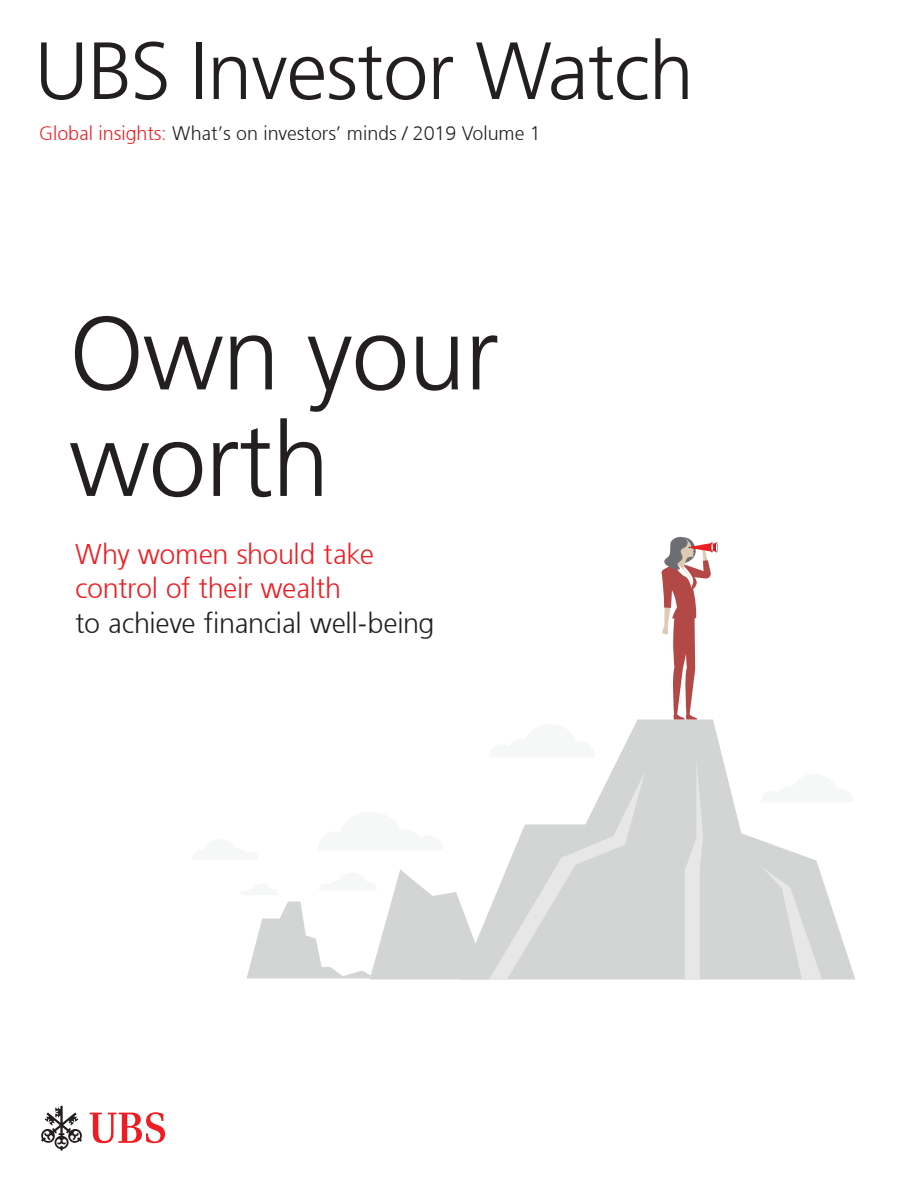
<style>
.page{position:relative;width:918px;height:1188px;background:#fff}
.page>*{position:absolute;margin:0;border:0;box-sizing:border-box;transform-origin:0 0}
.t1{font:300 103.5px/106.5px "Frutiger 45";letter-spacing:-.01em;color:#231f20}
.t2{font:300 81px "Frutiger 45";letter-spacing:-.01em;color:#231f20}
.UBS_Template_Infolin{font:300 28.5px/34.5px "Frutiger 45";letter-spacing:-.015em;color:#ee1d23}
.t3{font:300 19.5px "Frutiger 45";color:#231f20}
.s1{color:#ee1d23}
.s2{color:#231f20}
</style>
<div class="page">
<svg style="left:41px;top:1106px;width:41px;height:45px"></svg>
<svg style="left:90px;top:1112px;width:75px;height:31px"></svg>
<svg style="left:611px;top:720px;width:244px;height:260px;fill:#d3d5d5"></svg>
<svg style="left:685px;top:759px;width:18px;height:221px;background:#dddfde"></svg>
<svg style="left:761px;top:866px;width:61px;height:114px;background:#d7d8d8"></svg>
<svg style="left:761px;top:774px;width:92px;height:28px"></svg>
<svg style="left:247px;top:772px;width:398px;height:208px"></svg>
<svg style="left:661px;top:537px;width:57px;height:183px"></svg>
<p class="t2" style="left:35px;top:24px;width:661px">UBS Investor Watch</p>
<p class="t3" style="left:39px;top:122px;width:503px"><span class="s1">Global insights:</span> What’s on investors’ minds / 2019 Volume 1</p>
<p class="t1" style="left:69px;top:300px;width:431px">Own your worth</p>
<p class="UBS_Template_Infolin" style="left:75px;top:536px;width:361px">Why women should take control of their wealth<br><span class="s2">to achieve financial well-being</span></p>
</div>
